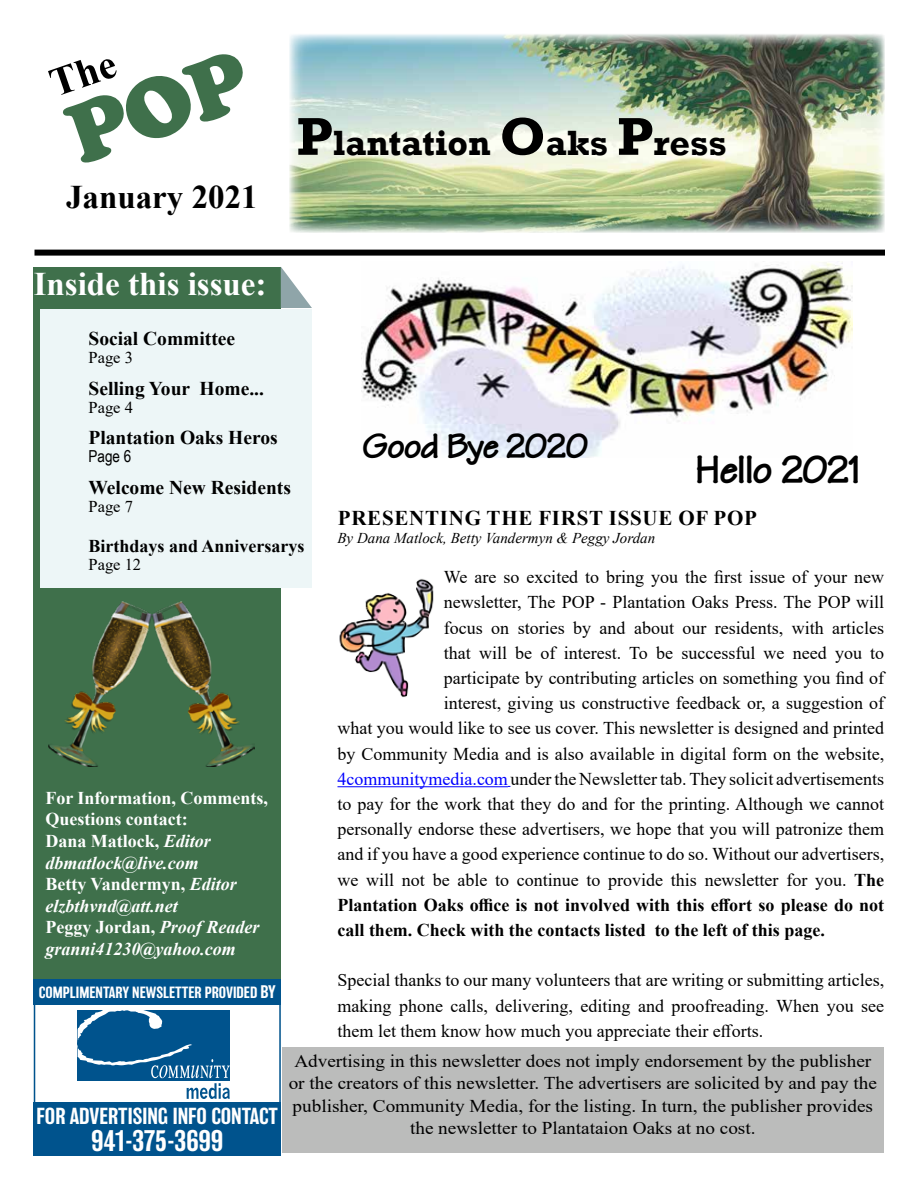
<style>
.page{position:relative;width:918px;height:1188px;background:#fff}
.page>*{position:absolute;margin:0;border:0;box-sizing:border-box;transform-origin:0 0}
.t1{font:800 40.5px "Techno";color:#000}
.t2{font:700 36px "Rockwell";color:#000}
.t3{font:800 36px "Techno";color:#000}
.t4{font:700 33px "Times New Roman";color:#fff}
.t5{font:700 33px "Times New Roman";color:#000}
.t6{font:500 27.45px "Balboa";letter-spacing:-.01em;color:#fff}
.t7{font:500 21.3px "Balboa";color:#fff}
.t8{font:700 21px "Times New Roman";letter-spacing:.035em;color:#000}
.t9{font:700 19.5px "Times New Roman";color:#000}
.t10{font:18px/25.2px "Times New Roman";color:#000;text-align:justify}
.t11{font:18px/22.5px "Times New Roman";color:#000;text-align:center;scale:1.07 1}
.t12{font:700 18px/21.6px "Times New Roman";color:#fff}
.t13{font:700 18px "Times New Roman";color:#000}
.t14{font:16.5px "Times New Roman";color:#000}
.t15{font:16.5px "Arial Narrow";color:#000}
.t16{font:italic 15px "Times New Roman";color:#000}
.t17{font:500 15px "Balboa";color:#fff}
.s1{font-size:54px}
.s2{font-style:italic}
.s3{font-size:16.8px}
.s4{color:#00f}
.s5{font-weight:700}
</style>
<div class="page">
<svg style="left:77px;top:1010px;width:153px;height:89px"></svg>
<div style="left:34px;top:1102px;width:247px;height:54px;background:#00538d"></div>
<div style="left:34px;top:979px;width:247px;height:177px;border:2px solid #00538d"></div>
<div style="left:34px;top:979px;width:247px;height:26px;background:#00538d"></div>
<div style="left:34px;top:267px;width:247px;height:711px;background:#3f704b"></div>
<div style="left:34px;top:250px;width:851px;height:6px;background:#000"></div>
<div style="left:282px;top:1048px;width:602px;height:105px;background:#bbbcbb"></div>
<img style="left:289px;top:34px;width:595px;height:199px">
<div style="left:40px;top:309px;width:272px;height:279px;background:#edf6f7"></div>
<svg style="left:281px;top:267px;width:31px;height:41px"></svg>
<hr style="left:338px;top:786px;width:170px;height:1px;background:#00f">
<img style="left:361px;top:262px;width:492px;height:195px">
<img style="left:48px;top:601px;width:206px;height:166px">
<img style="left:339px;top:579px;width:95px;height:118px">
<h3 class="t5" style="left:66px;top:173px;width:193px">January 2021</h3>
<h2 class="t2" style="left:297px;top:121px;width:432px"><span class="s1">P</span>lantation <span class="s1">O</span>aks <span class="s1">P</span>ress</h2>
<h3 class="t4" style="left:34px;top:260px;width:234px">Inside this issue:</h3>
<p class="t9" style="left:88px;top:325px;width:148px">Social Committee</p>
<p class="t14" style="left:88px;top:346px;width:46px">Page 3</p>
<p class="t9" style="left:88px;top:374px;width:177px">Selling Your Home...</p>
<p class="t14" style="left:88px;top:396px;width:46px">Page 4</p>
<p class="t9" style="left:88px;top:424px;width:191px">Plantation Oaks Heros</p>
<p class="t15" style="left:88px;top:445px;width:44px">Page 6</p>
<p class="t9" style="left:88px;top:473px;width:204px">Welcome New Residents</p>
<p class="t14" style="left:88px;top:495px;width:46px">Page 7</p>
<p class="t13" style="left:88px;top:533px;width:218px">Birthdays and Anniversarys</p>
<p class="t14" style="left:88px;top:552px;width:54px">Page 12</p>
<p class="t12" style="left:45px;top:786px;width:224px">For Information, Comments,<br>Questions contact:<br>Dana Matlock, <span class="s2">Editor dbmatlock@live.com<br></span>Betty Vandermyn, <span class="s2">Editor elzbthvnd@att.net<br></span>Peggy Jordan, <span class="s2">Proof Reader granni41230@yahoo.com</span></p>
<p class="t17" style="left:39px;top:984px;width:238px">COMPLIMENTARY NEWSLETTER PROVIDED <span class="s3">BY</span></p>
<h2 class="t3" style="left:363px;top:424px;width:227px">Good Bye 2020</h2>
<h1 class="t1" style="left:696px;top:445px;width:167px">Hello 2021</h1>
<p class="t8" style="left:338px;top:503px;width:421px">PRESENTING THE FIRST ISSUE OF POP</p>
<p class="t16" style="left:338px;top:528px;width:319px">By Dana Matlock, Betty Vandermyn &amp; Peggy Jordan</p>
<p class="t10" style="left:444px;top:564px;width:442px">We are so excited to bring you the first issue of your new</p>
<p class="t10" style="left:444px;top:589px;width:442px">newsletter, The POP - Plantation Oaks Press. The POP will</p>
<p class="t10" style="left:444px;top:614px;width:442px">focus on stories by and about our residents, with articles</p>
<p class="t10" style="left:444px;top:640px;width:442px">that will be of interest. To be successful we need you to</p>
<p class="t10" style="left:444px;top:665px;width:442px">participate by contributing articles on something you find of</p>
<p class="t10" style="left:444px;top:690px;width:442px">interest, giving us constructive feedback or, a suggestion of</p>
<p class="t10" style="left:338px;top:715px;width:548px">what you would like to see us cover. This newsletter is designed and printed</p>
<p class="t10" style="left:338px;top:740px;width:548px">by Community Media and is also available in digital form on the website,</p>
<p class="t10" style="left:338px;top:766px;width:548px"><span class="s4">4communitymedia.com</span>under the Newsletter tab. They solicit advertisements</p>
<p class="t10" style="left:338px;top:791px;width:548px">to pay for the work that they do and for the printing. Although we cannot</p>
<p class="t10" style="left:338px;top:816px;width:548px">personally endorse these advertisers, we hope that you will patronize them</p>
<p class="t10" style="left:338px;top:841px;width:548px">and if you have a good experience continue to do so. Without our advertisers,</p>
<p class="t10" style="left:338px;top:866px;width:548px">we will not be able to continue to provide this newsletter for you. <span class="s5">The</span></p>
<p class="t13" style="left:338px;top:892px;width:548px">Plantation Oaks office is not involved with this effort so please do not</p>
<p class="t13" style="left:338px;top:917px;width:489px">call them. Check with the contacts listed to the left of this page.</p>
<p class="t10" style="left:338px;top:967px;width:548px">Special thanks to our many volunteers that are writing or submitting articles, making phone calls, delivering, editing and proofreading. When you see them let them know how much you appreciate their efforts.</p>
<p class="t7" style="left:37px;top:1104px;width:243px">FOR ADVERTISING INFO CONTACT</p>
<h3 class="t6" style="left:91px;top:1126px;width:134px">941-375-3699</h3>
<p class="t11" style="left:289px;top:1049px;width:551px">Advertising in this newsletter does not imply endorsement by the publisher or the creators of this newsletter. The advertisers are solicited by and pay the publisher, Community Media, for the listing. In turn, the publisher provides the newsletter to Plantataion Oaks at no cost.</p>
</div>
